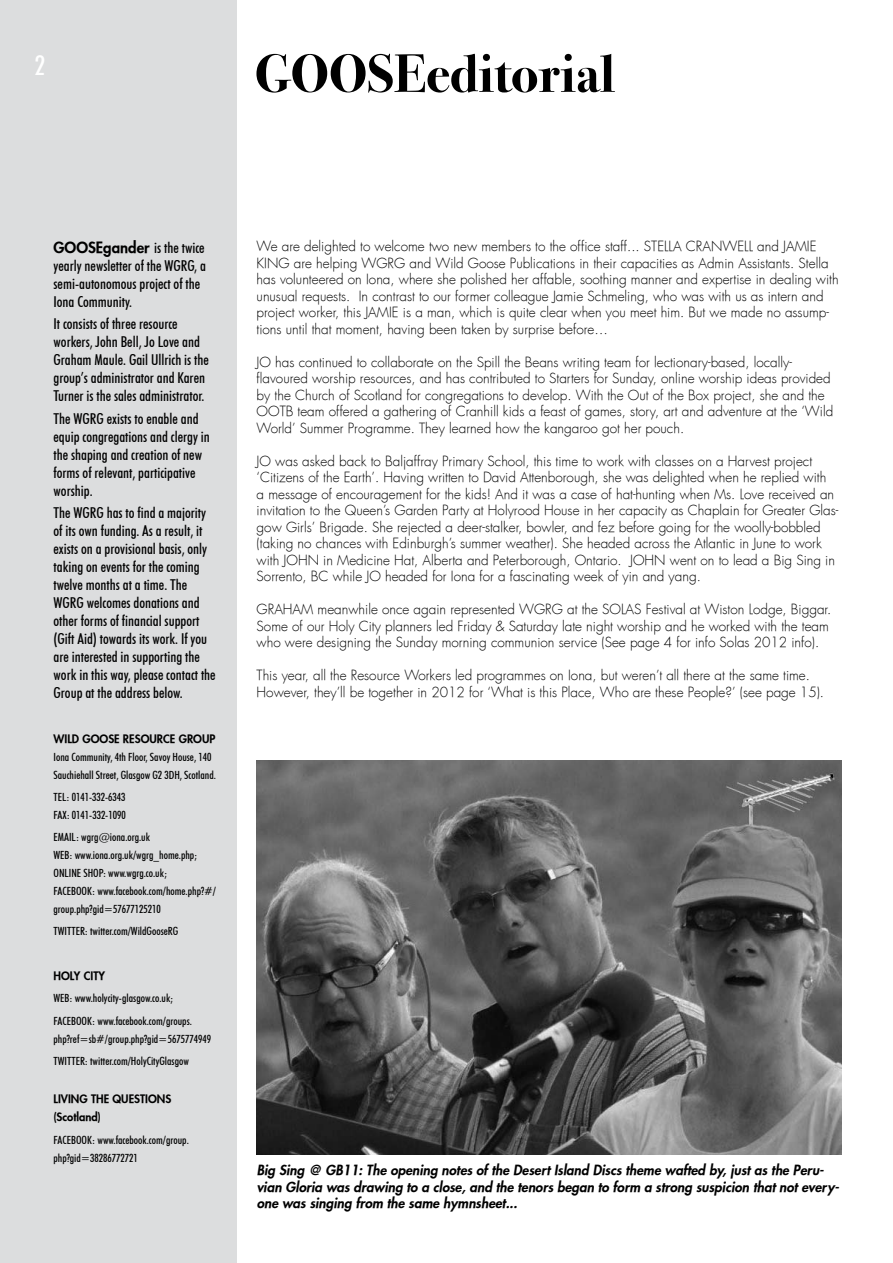
<style>
.page{position:relative;width:893px;height:1263px;background:#fff}
.page>*{position:absolute;margin:0;border:0;box-sizing:border-box;transform-origin:0 0}
.t1{font:54px "Bodoni Svty Two ITCTT Bold";color:#000}
.t2{font:500 condensed 27px "Futura BT";color:#fff}
.t3{font:500 condensed 15px/18px "Futura BT";color:#000}
.t4{font:800 15px "Futura";color:#000}
.t5{font:300 13.5px/16.5px "Futura";color:#000}
.t6{font:italic 800 13.5px/16.5px "Futura";color:#000}
.t7{font:500 condensed 11.25px/18px "Futura BT";color:#000}
.t8{font:800 11.25px/18px "Futura";color:#000}
.s1{font-family:"Futura BT";font-weight:500;font-stretch:condensed}
</style>
<div class="page">
<div style="left:0;top:0;width:237px;height:1263px;background:#dcddde"></div>
<img style="left:257px;top:761px;width:585px;height:393px">
<h2 class="t2" style="left:35px;top:49px;width:12px">2</h2>
<h1 class="t1" style="left:255px;top:29px;width:362px">GOOSEeditorial</h1>
<p class="t4" style="left:54px;top:238px;width:153px">GOOSEgander <span class="s1">is the twice</span></p>
<p class="t3" style="left:54px;top:257px;width:154px">yearly newsletter of the WGRG, a semi-autonomous project of the<br>Iona Community.</p>
<p class="t3" style="left:54px;top:315px;width:157px">It consists of three resource workers, John Bell, Jo Love and<br>Graham Maule. Gail Ullrich is the group’s administrator and Karen<br>Turner is the sales administrator.</p>
<p class="t3" style="left:54px;top:409px;width:158px">The WGRG exists to enable and equip congregations and clergy in the shaping and creation of new forms of relevant, participative worship.</p>
<p class="t3" style="left:54px;top:504px;width:164px">The WGRG has to find a majority of its own funding. As a result, it exists on a provisional basis, only taking on events for the coming twelve months at a time. The<br>WGRG welcomes donations and other forms of financial support (Gift Aid) towards its work. If you are interested in supporting the work in this way, please contact the<br>Group at the address below.</p>
<p class="t8" style="left:54px;top:729px;width:163px">WILD GOOSE RESOURCE GROUP</p>
<p class="t7" style="left:54px;top:747px;width:164px">Iona Community, 4th Floor, Savoy House, 140<br>Sauchiehall Street, Glasgow G2 3DH, Scotland.</p>
<p class="t7" style="left:54px;top:788px;width:74px">TEL: 0141-332-6343<br>FAX: 0141-332-1090</p>
<p class="t7" style="left:54px;top:828px;width:164px">EMAIL: wgrg@iona.org.uk<br>WEB: www.iona.org.uk/wgrg_home.php; ONLINE SHOP: www.wgrg.co.uk;<br>FACEBOOK: www.facebook.com/home.php?#/ group.php?gid=57677125210</p>
<p class="t7" style="left:54px;top:922px;width:126px">TWITTER: twitter.com/WildGooseRG</p>
<p class="t8" style="left:54px;top:967px;width:53px">HOLY CITY</p>
<p class="t7" style="left:54px;top:987px;width:140px;line-height:22.4px">WEB: www.holycity-glasgow.co.uk;<br>FACEBOOK: www.facebook.com/groups.</p>
<p class="t7" style="left:54px;top:1027px;width:159px;line-height:22.2px">php?ref=sb#/group.php?gid=5675774949<br>TWITTER: twitter.com/HolyCityGlasgow</p>
<p class="t8" style="left:54px;top:1090px;width:119px">LIVING THE QUESTIONS (Scotland)</p>
<p class="t7" style="left:54px;top:1130px;width:137px">FACEBOOK: www.facebook.com/group. php?gid=38286772721</p>
<p class="t5" style="left:257px;top:238px;width:584px">We are delighted to welcome two new members to the office staff... STELLA CRANWELL and JAMIE KING are helping WGRG and Wild Goose Publications in their capacities as Admin Assistants. Stella has volunteered on Iona, where she polished her affable, soothing manner and expertise in dealing with unusual requests. In contrast to our former colleague Jamie Schmeling, who was with us as intern and project worker, this JAMIE is a man, which is quite clear when you meet him. But we made no assump&shy;tions until that moment, having been taken by surprise before…</p>
<p class="t5" style="left:257px;top:354px;width:578px">JO has continued to collaborate on the Spill the Beans writing team for lectionary-based, locally&shy;flavoured worship resources, and has contributed to Starters for Sunday, online worship ideas provided by the Church of Scotland for congregations to develop. With the Out of the Box project, she and the OOTB team offered a gathering of Cranhill kids a feast of games, story, art and adventure at the ‘Wild World’ Summer Programme. They learned how the kangaroo got her pouch.</p>
<p class="t5" style="left:257px;top:453px;width:583px">JO was asked back to Baljaffray Primary School, this time to work with classes on a Harvest project ‘Citizens of the Earth’. Having written to David Attenborough, she was delighted when he replied with<br>a message of encouragement for the kids! And it was a case of hat-hunting when Ms. Love received an invitation to the Queen’s Garden Party at Holyrood House in her capacity as Chaplain for Greater Glas&shy;gow Girls’ Brigade. She rejected a deer-stalker, bowler, and fez before going for the woolly-bobbled (taking no chances with Edinburgh’s summer weather). She headed across the Atlantic in June to work with JOHN in Medicine Hat, Alberta and Peterborough, Ontario. JOHN went on to lead a Big Sing in Sorrento, BC while JO headed for Iona for a fascinating week of yin and yang.</p>
<p class="t5" style="left:257px;top:601px;width:576px">GRAHAM meanwhile once again represented WGRG at the SOLAS Festival at Wiston Lodge, Biggar.<br>Some of our Holy City planners led Friday &amp; Saturday late night worship and he worked with the team who were designing the Sunday morning communion service (See page 4 for info Solas 2012 info).</p>
<p class="t5" style="left:257px;top:667px;width:569px">This year, all the Resource Workers led programmes on Iona, but weren’t all there at the same time.<br>However, they’ll be together in 2012 for ‘What is this Place, Who are these People?’ (see page 15).</p>
<p class="t6" style="left:257px;top:1162px;width:584px">Big Sing @ GB11: The opening notes of the Desert Island Discs theme wafted by, just as the Peru&shy;vian Gloria was drawing to a close, and the tenors began to form a strong suspicion that not every&shy;one was singing from the same hymnsheet...</p>
</div>
